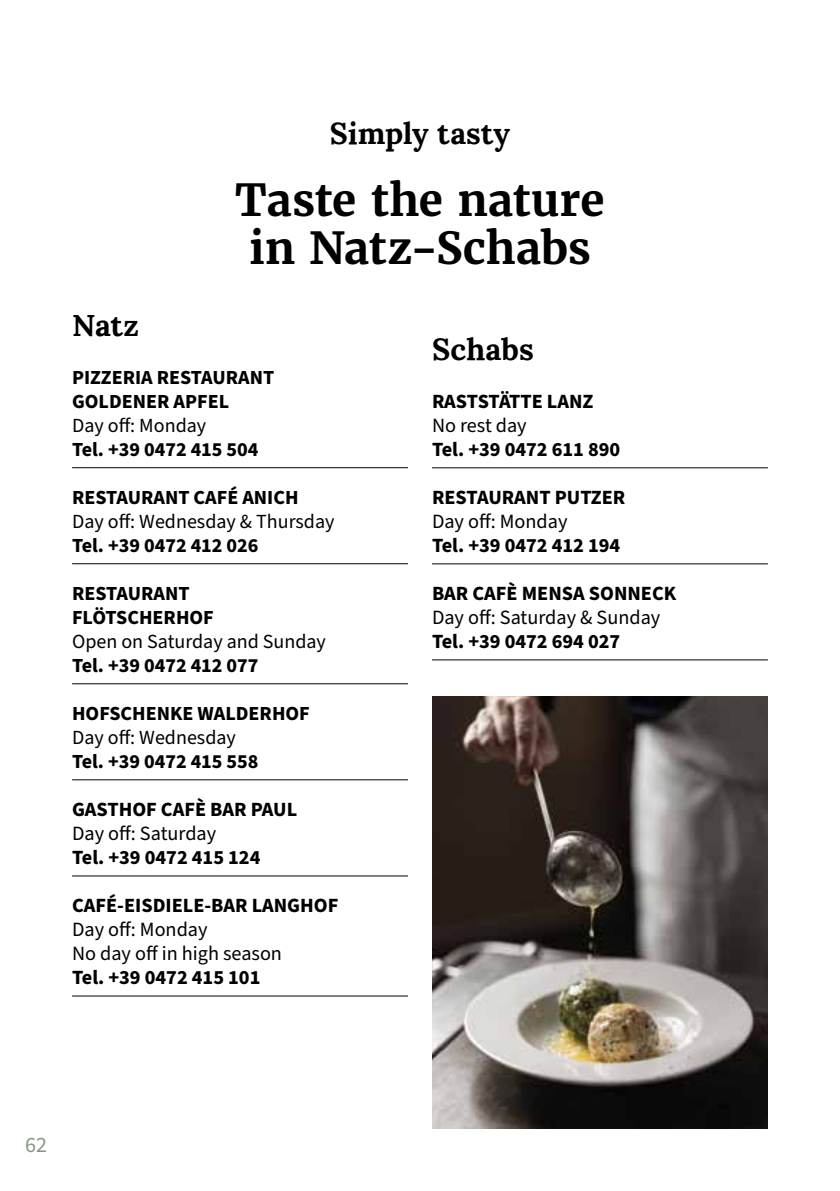
<style>
.page{position:relative;width:840px;height:1191px;background:#fff}
.page>*{position:absolute;margin:0;border:0;box-sizing:border-box;transform-origin:0 0}
.t1{font:700 44px/48px "Merriweather";color:#000;text-align:center}
.t2{font:700 30.4px "Lora";letter-spacing:.005em;color:#000}
.t3{font:700 30.2px "Lora";letter-spacing:-.005em;color:#000}
.t4{font:22px "Source Sans Pro";color:#869884}
.t5{font:700 20.2px "Source Sans Pro";color:#000}
.t6{font:20.2px/24px "Source Sans Pro";color:#000}
.t7{font:700 20px/24px "Source Sans Pro";color:#000}
.t8{font:20px "Source Sans Pro";color:#000}
</style>
<div class="page">
<hr style="left:72px;top:467px;width:336px;height:1px;background:#000">
<hr style="left:72px;top:563px;width:336px;height:1px;background:#000">
<hr style="left:72px;top:683px;width:336px;height:1px;background:#000">
<hr style="left:72px;top:779px;width:336px;height:1px;background:#000">
<hr style="left:72px;top:875px;width:336px;height:1px;background:#000">
<hr style="left:72px;top:995px;width:336px;height:1px;background:#000">
<hr style="left:432px;top:467px;width:335px;height:1px;background:#000">
<hr style="left:432px;top:563px;width:335px;height:1px;background:#000">
<hr style="left:432px;top:659px;width:335px;height:1px;background:#000">
<img style="left:432px;top:696px;width:335px;height:432px">
<h3 class="t3" style="left:330px;top:108px;width:181px">Simply tasty</h3>
<h1 class="t1" style="left:235px;top:176px;width:370px">Taste the nature in Natz-Schabs</h1>
<h3 class="t3" style="left:72px;top:300px;width:68px">Natz</h3>
<p class="t7" style="left:72px;top:366px;width:203px">PIZZERIA RESTAURANT<br>GOLDENER APFEL</p>
<p class="t8" style="left:72px;top:412px;width:136px">Day off: Monday</p>
<p class="t7" style="left:72px;top:438px;width:188px">Tel. +39 0472 415 504</p>
<p class="t7" style="left:72px;top:486px;width:228px">RESTAURANT CAFÉ ANICH</p>
<p class="t8" style="left:72px;top:508px;width:264px">Day off: Wednesday &amp; Thursday</p>
<p class="t7" style="left:72px;top:534px;width:188px">Tel. +39 0472 412 026</p>
<p class="t7" style="left:72px;top:582px;width:143px">RESTAURANT<br>FLÖTSCHERHOF</p>
<p class="t8" style="left:72px;top:628px;width:255px">Open on Saturday and Sunday</p>
<p class="t7" style="left:72px;top:654px;width:188px">Tel. +39 0472 412 077</p>
<p class="t7" style="left:72px;top:702px;width:239px">HOFSCHENKE WALDERHOF</p>
<p class="t8" style="left:72px;top:724px;width:165px">Day off: Wednesday</p>
<p class="t7" style="left:72px;top:750px;width:188px">Tel. +39 0472 415 558</p>
<p class="t5" style="left:72px;top:796px;width:226px">GASTHOF CAFÈ BAR PAUL</p>
<p class="t6" style="left:72px;top:822px;width:146px">Day off: Saturday</p>
<p class="t5" style="left:72px;top:844px;width:190px">Tel. +39 0472 415 124</p>
<p class="t5" style="left:72px;top:892px;width:268px">CAFÉ-EISDIELE-BAR LANGHOF</p>
<p class="t6" style="left:72px;top:918px;width:211px">Day off: Monday<br>No day off in high season</p>
<p class="t5" style="left:72px;top:964px;width:190px">Tel. +39 0472 415 101</p>
<h2 class="t2" style="left:432px;top:323px;width:103px">Schabs</h2>
<p class="t5" style="left:432px;top:388px;width:163px">RASTSTÄTTE LANZ</p>
<p class="t6" style="left:432px;top:414px;width:96px">No rest day</p>
<p class="t5" style="left:432px;top:436px;width:190px">Tel. +39 0472 611 890</p>
<p class="t5" style="left:432px;top:484px;width:195px">RESTAURANT PUTZER</p>
<p class="t6" style="left:432px;top:510px;width:137px">Day off: Monday</p>
<p class="t5" style="left:432px;top:532px;width:190px">Tel. +39 0472 412 194</p>
<p class="t5" style="left:432px;top:580px;width:246px">BAR CAFÈ MENSA SONNECK</p>
<p class="t6" style="left:432px;top:606px;width:230px">Day off: Saturday &amp; Sunday</p>
<p class="t5" style="left:432px;top:628px;width:190px">Tel. +39 0472 694 027</p>
<p class="t4" style="left:25px;top:1130px;width:23px">62</p>
</div>
